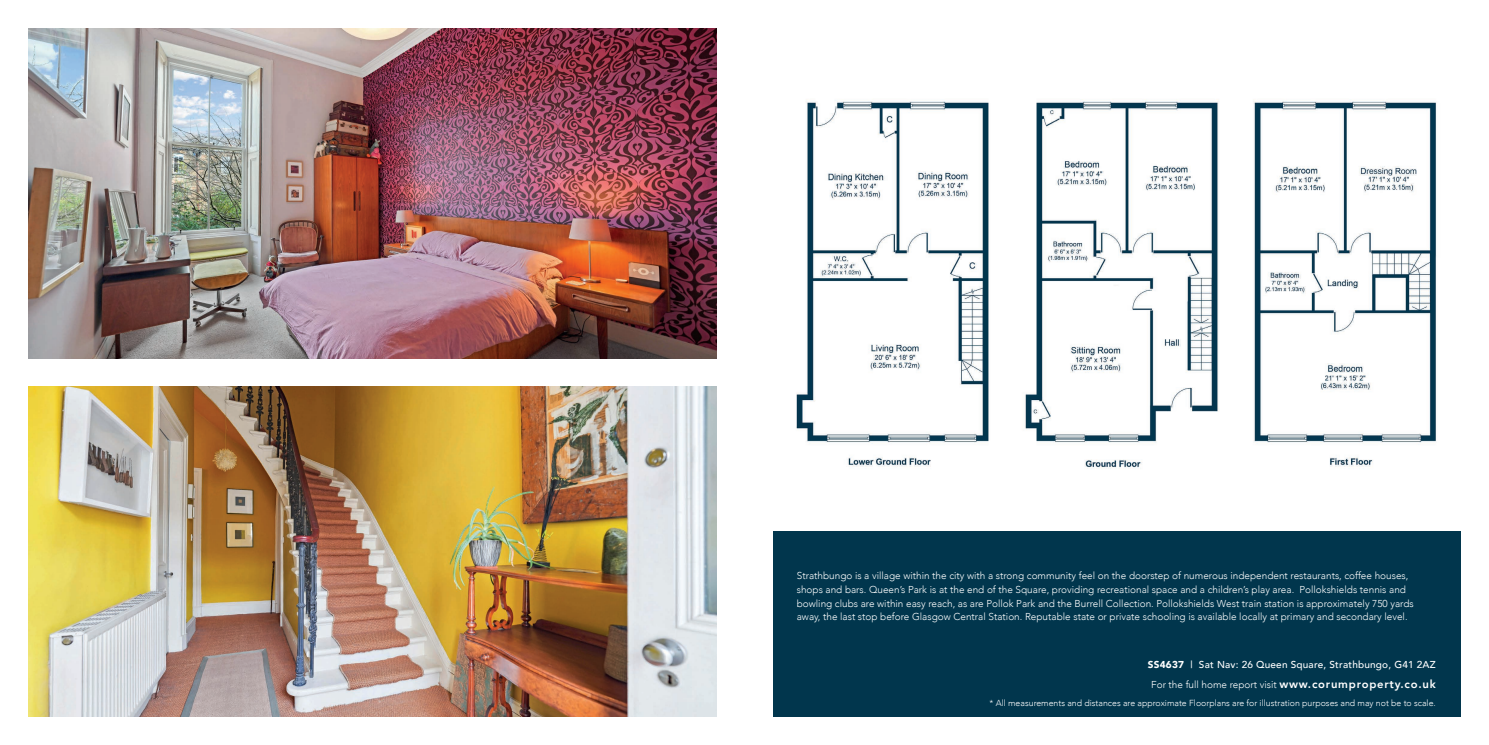
<style>
.page{position:relative;width:1489px;height:745px;background:#fff}
.page>*{position:absolute;margin:0;border:0;box-sizing:border-box;transform-origin:0 0}
.t1{font:300 10px/13.8px "Avenir";color:#fff}
.t2{font:500 10px "Avenir";letter-spacing:.02em;color:#fff}
.t3{font:300 8.75px "Avenir";color:#fff}
.s1{font-weight:900}
.s2{font-weight:800;font-size:11.25px}
</style>
<div class="page">
<img style="left:28px;top:28px;width:688px;height:330px">
<img style="left:28px;top:386px;width:688px;height:330px">
<img style="left:796px;top:99px;width:641px;height:370px">
<div style="left:772px;top:531px;width:688px;height:185px;background:#01364d"></div>
<p class="t1" style="left:796px;top:568px;width:618px">Strathbungo is a village within the city with a strong community feel on the doorstep of numerous independent restaurants, coffee houses, shops and bars. Queen’s Park is at the end of the Square, providing recreational space and a children’s play area. Pollokshields tennis and bowling clubs are within easy reach, as are Pollok Park and the Burrell Collection. Pollokshields West train station is approximately 750 yards away, the last stop before Glasgow Central Station. Reputable state or private schooling is available locally at primary and secondary level.</p>
<p class="t2" style="left:1147px;top:655px;width:289px"><span class="s1">SS4637</span> | Sat Nav: 26 Queen Square, Strathbungo, G41 2AZ</p>
<p class="t1" style="left:1151px;top:677px;width:286px">For the full home report visit <span class="s2">www.corumproperty.co.uk</span></p>
<p class="t3" style="left:989px;top:697px;width:448px">* All measurements and distances are approximate Floorplans are for illustration purposes and may not be to scale.</p>
</div>
